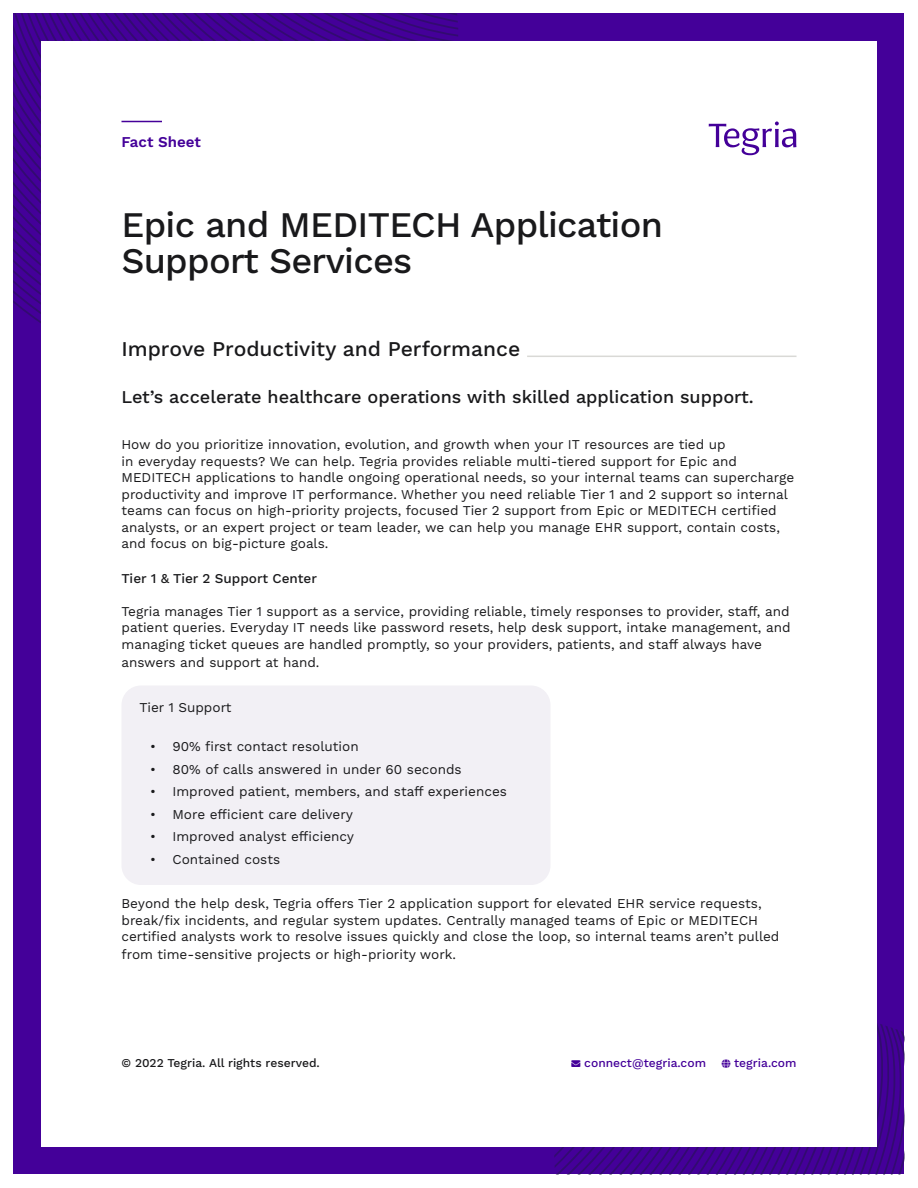
<style>
.page{position:relative;width:918px;height:1188px;background:#fff}
.page>*{position:absolute;margin:0;border:0;box-sizing:border-box;transform-origin:0 0}
.t1{font:500 36px/36px "Work Sans";letter-spacing:-.02em;color:#19191b}
.Subtitle{font:500 21px "Work Sans";color:#19191b}
.Paragraph{font:500 18px "Work Sans";color:#19191b}
.t2{font:600 15px "Work Sans";color:#409}
.Paragraph-2{font:13.5px/16.5px "Work Sans";color:#19191b}
.Paragraph-3{font:500 13.5px "Work Sans";color:#19191b}
.t3{font:500 12px "Work Sans";color:#19191b}
.t4{font:500 12px "Work Sans";color:#409}
</style>
<div class="page">
<div style="left:14px;top:14px;width:890px;height:1160px;background:#409"></div>
<svg style="left:14px;top:14px;width:444px;height:309px"></svg>
<svg style="left:554px;top:1023px;width:350px;height:151px"></svg>
<div style="left:41px;top:41px;width:836px;height:1106px;background:#fff"></div>
<hr style="left:122px;top:121px;width:40px;height:1px;background:#409">
<hr style="left:527px;top:356px;width:270px;height:1px;background:#d9d9d6">
<div style="left:122px;top:686px;width:428px;height:199px;background:#f2f0f5;border-radius:20px"></div>
<svg style="left:709px;top:121px;width:87px;height:34px"></svg>
<p class="t2" style="left:122px;top:134px;width:81px">Fact Sheet</p>
<p class="t1" style="left:122px;top:208px;width:543px">Epic and MEDITECH Application<br>Support Services</p>
<p class="Subtitle" style="left:122px;top:337px;width:400px">Improve Productivity and Performance</p>
<p class="Paragraph" style="left:122px;top:386px;width:634px">Let’s accelerate healthcare operations with skilled application support.</p>
<p class="Paragraph-2" style="left:122px;top:437px;width:674px">How do you prioritize innovation, evolution, and growth when your IT resources are tied up<br>in everyday requests? We can help. Tegria provides reliable multi-tiered support for Epic and MEDITECH applications to handle ongoing operational needs, so your internal teams can supercharge productivity and improve IT performance. Whether you need reliable Tier 1 and 2 support so internal teams can focus on high-priority projects, focused Tier 2 support from Epic or MEDITECH certified analysts, or an expert project or team leader, we can help you manage EHR support, contain costs, and focus on big-picture goals.</p>
<p class="Paragraph-3" style="left:122px;top:570px;width:197px">Tier 1 &amp; Tier 2 Support Center</p>
<p class="Paragraph-2" style="left:122px;top:604px;width:671px;text-align:justify">Tegria manages Tier 1 support as a service, providing reliable, timely responses to provider, staff, and patient queries. Everyday IT needs like password resets, help desk support, intake management, and managing ticket queues are handled promptly, so your providers, patients, and staff always have</p>
<p class="Paragraph-2" style="left:122px;top:655px;width:200px">answers and support at hand.</p>
<p class="Paragraph-2" style="left:140px;top:700px;width:93px">Tier 1 Support</p>
<p class="Paragraph-2" style="left:150px;top:739px;width:210px">• 90% first contact resolution</p>
<p class="Paragraph-2" style="left:150px;top:762px;width:313px">• 80% of calls answered in under 60 seconds</p>
<p class="Paragraph-2" style="left:150px;top:784px;width:358px">• Improved patient, members, and staff experiences</p>
<p class="Paragraph-2" style="left:150px;top:807px;width:205px">• More efficient care delivery</p>
<p class="Paragraph-2" style="left:150px;top:829px;width:206px">• Improved analyst efficiency</p>
<p class="Paragraph-2" style="left:150px;top:852px;width:132px">• Contained costs</p>
<p class="Paragraph-2" style="left:122px;top:896px;width:659px">Beyond the help desk, Tegria offers Tier 2 application support for elevated EHR service requests, break/fix incidents, and regular system updates. Centrally managed teams of Epic or MEDITECH certified analysts work to resolve issues quickly and close the loop, so internal teams aren’t pulled</p>
<p class="Paragraph-2" style="left:122px;top:947px;width:336px">from time-sensitive projects or high-priority work.</p>
<p class="t3" style="left:122px;top:1055px;width:200px">© 2022 Tegria. All rights reserved.</p>
<p class="t4" style="left:571px;top:1055px;width:136px">→ connect@tegria.com</p>
<p class="t4" style="left:734px;top:1055px;width:64px">tegria.com</p>
</div>
